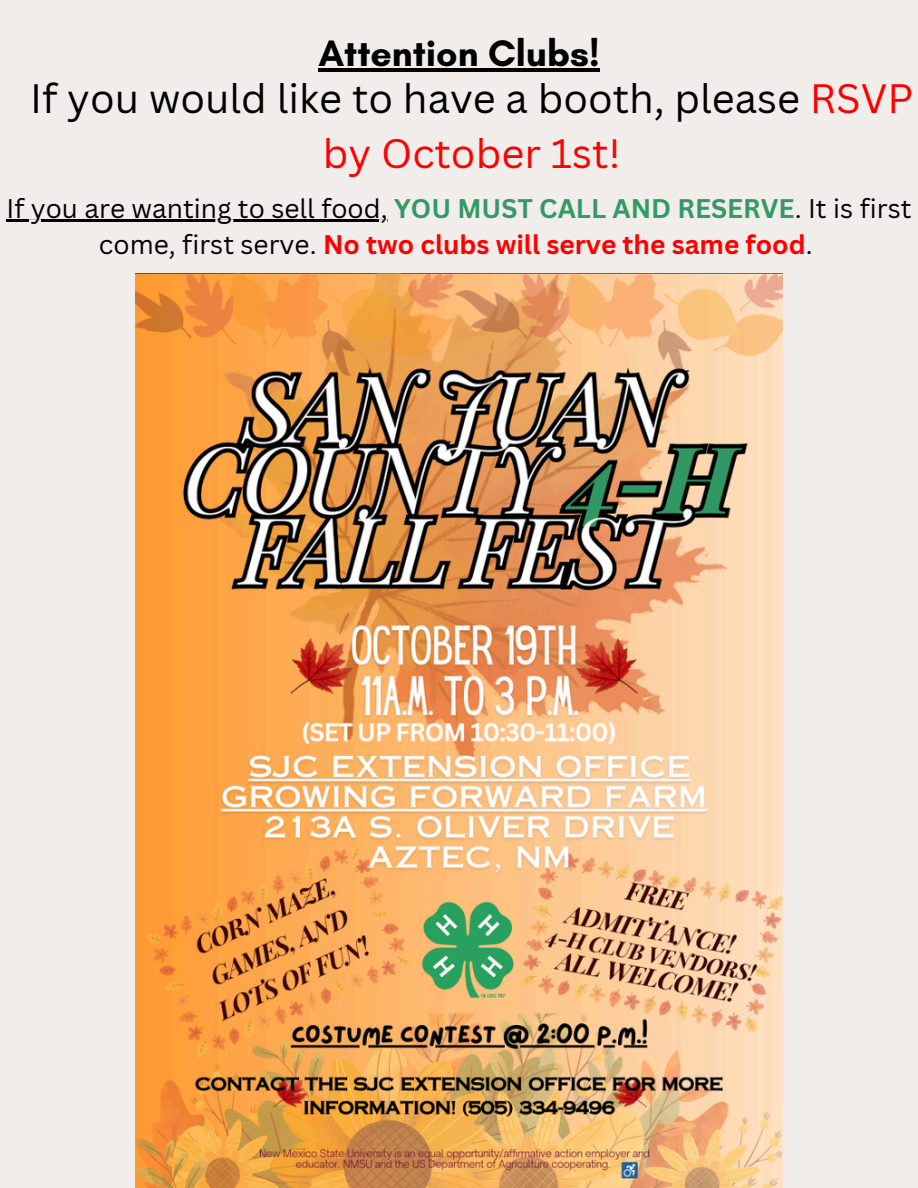
<style>
.page{position:relative;width:918px;height:1188px;background:#f0edea}
.page>*{position:absolute;margin:0;border:0;box-sizing:border-box;transform-origin:0 0}
.t1{font:40.05px/55.2px "Canva Sans";color:#000;text-align:center}
.t2{font:700 37.5px "Glacial Indifference";color:#000}
.t3{font:26.25px/36px "Canva Sans";color:#000;text-align:center}
.s1{color:#f00}
.s2{font-weight:700;color:#396}
.s3{font-weight:700;color:#f00}
</style>
<div class="page">
<img style="left:136px;top:273px;width:647px;height:915px">
<hr style="left:318px;top:68px;width:282px;height:3px;background:#000">
<hr style="left:6px;top:220px;width:382px;height:2px;background:#000">
<h2 class="t2" style="left:318px;top:30px;width:283px">Attention Clubs!</h2>
<p class="t1" style="left:30px;top:70px;width:885px">If you would like to have a booth, please <span class="s1">RSVP by October 1st!</span></p>
<p class="t3" style="left:6px;top:189px;width:907px">If you are wanting to sell food, <span class="s2">YOU MUST CALL AND RESERVE</span>. It is first come, first serve. <span class="s3">No two clubs will serve the same food</span>.</p>
</div>
